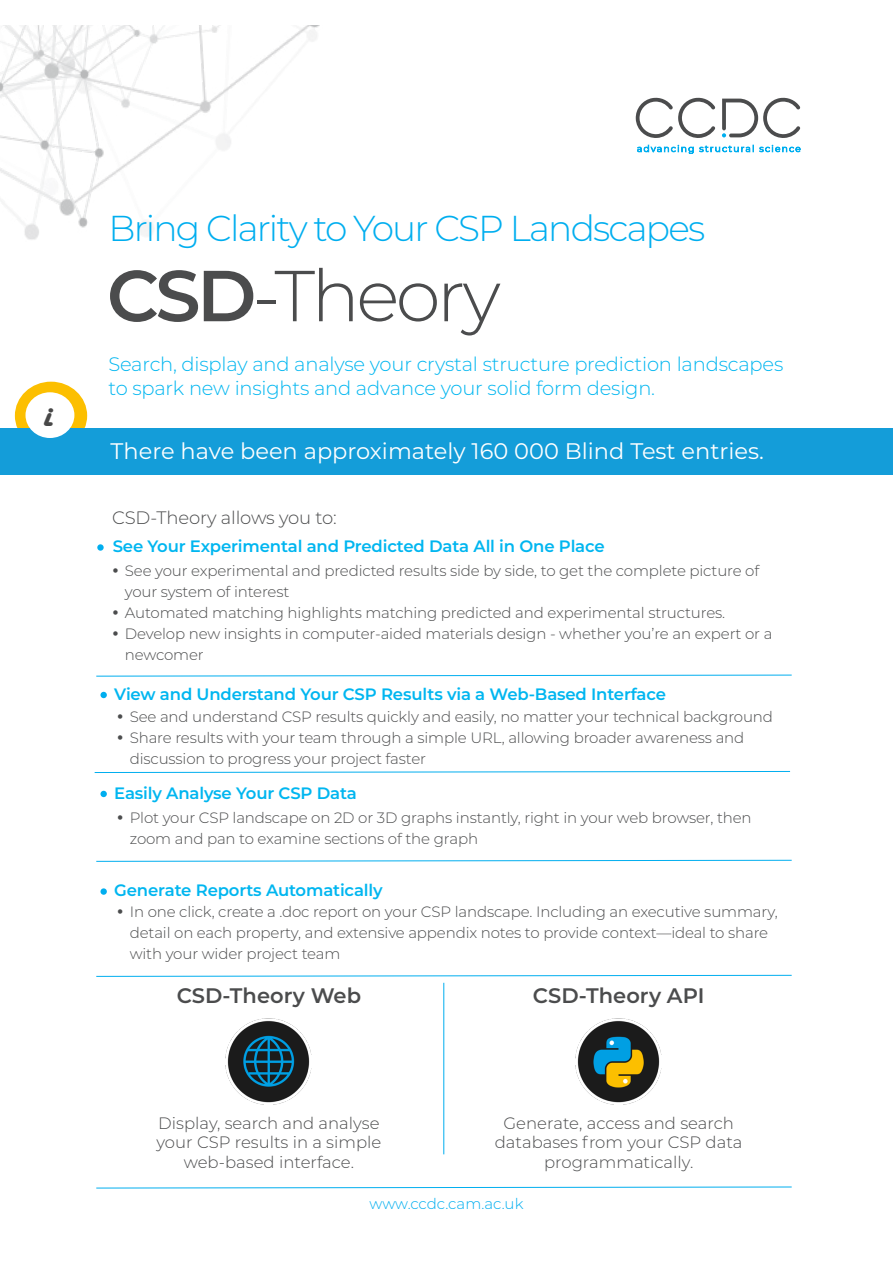
<style>
.page{position:relative;width:893px;height:1263px;background:#fff}
.page>*{position:absolute;margin:0;border:0;box-sizing:border-box;transform-origin:0 0}
.t1{font:300 72px "Montserrat";letter-spacing:-.05em;color:#4b4c4d}
.t2{font:300 36px "Montserrat";letter-spacing:-.05em;color:#00aeef}
.t3{font:34.5px "Harlow Solid";color:#484848}
.t4{font:22.5px "Montserrat";color:#fff}
.t5{font:600 21px "Montserrat";color:#4b4c4d}
.t6{font:300 19.5px/24px "Montserrat";letter-spacing:-.01em;color:#00b6f0}
.t7{font:300 18px "Montserrat";letter-spacing:-.01em;color:#4b4c4d}
.t8{font:600 16.5px "Montserrat";letter-spacing:-.01em;color:#00b6f0}
.t9{font:300 16.5px/19.8px "Montserrat";color:#4b4c4d;text-align:center}
.t10{font:300 15px/21px "Montserrat";letter-spacing:-.01em;color:#4b4c4d}
.t11{font:300 15px "Montserrat";color:#00aeef}
.s1{font-weight:600}
</style>
<div class="page">
<img style="left:0;top:26px;width:319px;height:214px">
<svg style="left:637px;top:145px;width:163px;height:9px"></svg>
<svg style="left:636px;top:98px;width:80px;height:40px"></svg>
<svg style="left:722px;top:98px;width:78px;height:40px"></svg>
<div style="left:15px;top:382px;width:72px;height:68px;background:#fcbf00;border-radius:50%"></div>
<img style="left:226px;top:1018px;width:86px;height:87px">
<img style="left:576px;top:1018px;width:86px;height:87px">
<svg style="left:96px;top:1186px;width:696px;height:2px"></svg>
<hr style="left:444px;top:983px;width:1px;height:171px;background:#00aeef">
<svg style="left:96px;top:975px;width:696px;height:2px"></svg>
<svg style="left:96px;top:860px;width:696px;height:2px"></svg>
<svg style="left:94px;top:771px;width:696px;height:2px"></svg>
<svg style="left:96px;top:675px;width:696px;height:1px"></svg>
<svg style="left:97px;top:544px;width:7px;height:7px"></svg>
<div style="left:100px;top:692px;width:7px;height:6px;background:#00aeef;border-radius:50%"></div>
<div style="left:100px;top:791px;width:7px;height:6px;background:#00aeef;border-radius:50%"></div>
<div style="left:100px;top:888px;width:7px;height:7px;background:#00aeef;border-radius:50%"></div>
<div style="left:0;top:428px;width:893px;height:46px;background:#149dd9"></div>
<div style="left:26px;top:392px;width:48px;height:46px;background:#fff;border-radius:50%"></div>
<p class="t3" style="left:43px;top:395px;width:11px">i</p>
<p class="t2" style="left:108px;top:204px;width:598px">Bring Clarity to Your CSP Landscapes</p>
<p class="t1" style="left:107px;top:247px;width:395px"><span class="s1">CSD</span>-Theory</p>
<p class="t6" style="left:108px;top:352px;width:676px">Search, display and analyse your crystal structure prediction landscapes to spark new insights and advance your solid form design.</p>
<p class="t4" style="left:111px;top:435px;width:655px">There have been approximately 160 000 Blind Test entries.</p>
<p class="t7" style="left:112px;top:505px;width:226px">CSD-Theory allows you to:</p>
<p class="t10" style="left:125px;top:560px;width:636px">See your experimental and predicted results side by side, to get the complete picture of your system of interest</p>
<p class="t10" style="left:125px;top:602px;width:602px">Automated matching highlights matching predicted and experimental structures.</p>
<p class="t10" style="left:125px;top:623px;width:649px">Develop new insights in computer-aided materials design - whether you’re an expert or a newcomer</p>
<p class="t8" style="left:113px;top:535px;width:494px">See Your Experimental and Predicted Data All in One Place</p>
<p class="t8" style="left:114px;top:682px;width:553px">View and Understand Your CSP Results via a Web-Based Interface</p>
<p class="t10" style="left:130px;top:705px;width:645px">See and understand CSP results quickly and easily, no matter your technical background</p>
<p class="t10" style="left:130px;top:726px;width:616px">Share results with your team through a simple URL, allowing broader awareness and discussion to progress your project faster</p>
<p class="t8" style="left:114px;top:781px;width:244px">Easily Analyse Your CSP Data</p>
<p class="t10" style="left:130px;top:807px;width:623px">Plot your CSP landscape on 2D or 3D graphs instantly, right in your web browser, then zoom and pan to examine sections of the graph</p>
<p class="t8" style="left:114px;top:879px;width:270px">Generate Reports Automatically</p>
<p class="t10" style="left:130px;top:901px;width:649px">In one click, create a .doc report on your CSP landscape. Including an executive summary, detail on each property, and extensive appendix notes to provide context—ideal to share with your wider project team</p>
<p class="t5" style="left:177px;top:981px;width:186px">CSD-Theory Web</p>
<p class="t9" style="left:157px;top:1112px;width:226px">Display, search and analyse your CSP results in a simple web-based interface.</p>
<p class="t5" style="left:533px;top:981px;width:173px">CSD-Theory API</p>
<p class="t9" style="left:495px;top:1112px;width:249px">Generate, access and search databases from your CSP data programmatically.</p>
<p class="t11" style="left:369px;top:1193px;width:155px">www.ccdc.cam.ac.uk</p>
</div>
